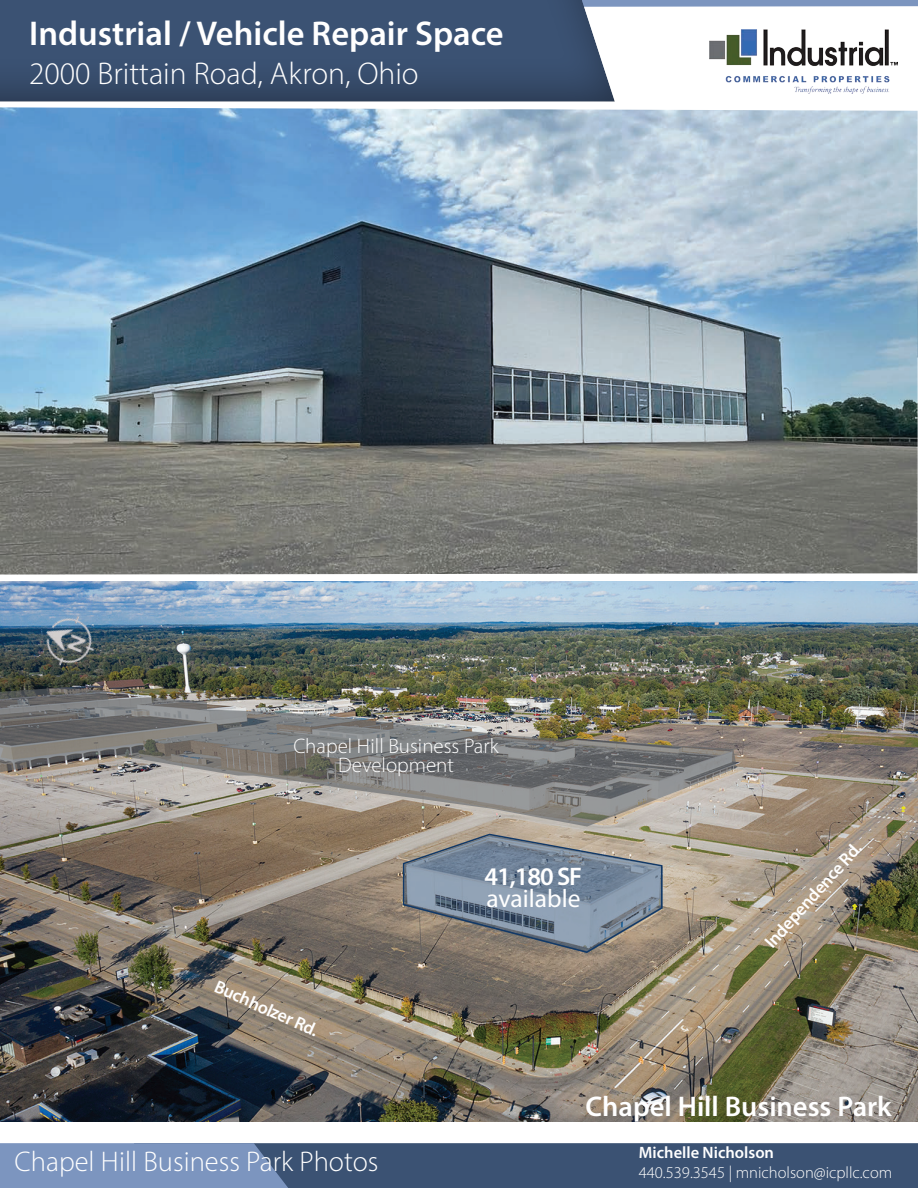
<style>
.page{position:relative;width:918px;height:1188px;background:#fff}
.page>*{position:absolute;margin:0;border:0;box-sizing:border-box;transform-origin:0 0}
.t1{font:600 34.5px "Myriad Pro";color:#fff}
.t2{font:300 31.5px "Myriad Pro";color:#fff}
.t3{font:300 28.5px "Myriad Pro";color:#fff}
.t4{font:600 28.5px "Myriad Pro";color:#fff}
.t5{font:25.5px "Myriad Pro";color:#fff}
.t6{font:600 25.5px "Myriad Pro";letter-spacing:-.04em;color:#fff}
.t7{font:300 21px/19.5px "Myriad Pro";color:#fff;text-align:center}
.t8{font:600 18px "Myriad Pro";color:#fff}
.t9{font:300 16.5px "Myriad Pro";color:#fff}
.t10{font:600 16.5px "Myriad Devanagari";color:#fff}
</style>
<div class="page">
<img style="left:0;top:107px;width:918px;height:468px">
<svg style="left:617px;top:0;width:301px;height:7px;background:#869dc3"></svg>
<img style="left:0;top:582px;width:918px;height:160px">
<img style="left:36px;top:604px;width:72px;height:72px">
<img style="left:0;top:742px;width:918px;height:446px">
<img style="left:0;top:687px;width:736px;height:140px">
<img style="left:710px;top:30px;width:188px;height:63px">
<div style="left:0;top:0;width:617px;height:106px;background:#231f20;opacity:.5"></div>
<h1 class="t1" style="left:29px;top:11px;width:476px">Industrial / Vehicle Repair Space</h1>
<h2 class="t2" style="left:29px;top:55px;width:391px">2000 Brittain Road, Akron, Ohio</h2>
<p class="t7" style="left:293px;top:736px;width:207px">Chapel Hill Business Park<br>Development</p>
<p class="t8" style="left:220px;top:975px;width:113px;rotate:24deg">Buchholzer Rd.</p>
<h3 class="t6" style="left:485px;top:860px;width:99px">41,180 SF</h3>
<h3 class="t5" style="left:486px;top:882px;width:96px">available</h3>
<p class="t8" style="left:759px;top:938px;width:137px;rotate:-48deg">Independence Rd.</p>
<h3 class="t4" style="left:586px;top:1088px;width:308px">Chapel Hill Business Park</h3>
<h3 class="t3" style="left:15px;top:1145px;width:365px">Chapel Hill Business Park Photos</h3>
<p class="t10" style="left:639px;top:1143px;width:137px">Michelle Nicholson</p>
<p class="t9" style="left:639px;top:1162px;width:255px">440.539.3545 | mnicholson@icpllc.com</p>
</div>
